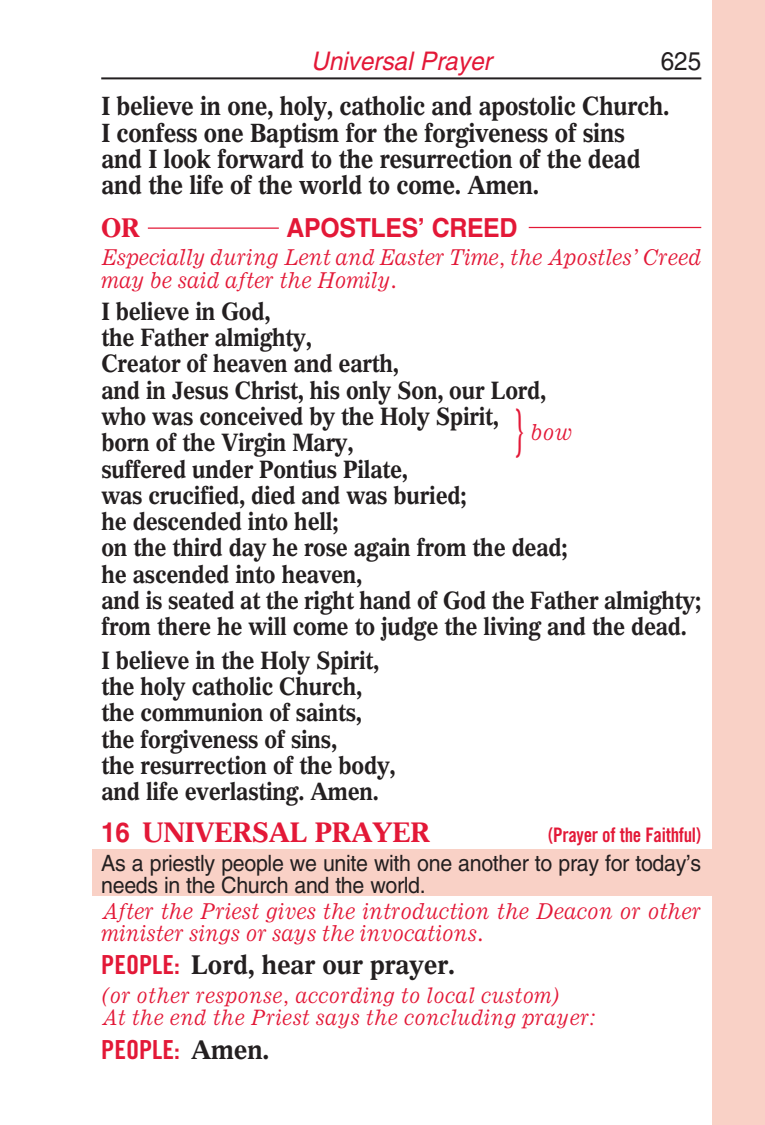
<style>
.page{position:relative;width:765px;height:1125px;background:#fff}
.page>*{position:absolute;margin:0;border:0;box-sizing:border-box;transform-origin:0 0}
.t1{font:52.5px "Gazette LH";color:#e31837;scale:.4 1}
.t2{font:700 27.5px "Gazette LH";letter-spacing:-.015em;color:#e31837;scale:.95 1}
.t3{font:700 26.25px "Gazette LH";letter-spacing:-.015em;color:#231f20;scale:.95 1}
.t4{font:700 26.25px "Helvetica";letter-spacing:-.015em;color:#e31837;scale:.95 1}
.t5{font:26.25px "Trade Gothic Bold Cond Twenty";color:#e31837}
.t6{font:700 26.25px "Gazette LH";color:#e31837;scale:.95 1}
.t7{font:700 25.5px/26.2px "Gazette LH";letter-spacing:-.02em;color:#231f20;scale:.9 1}
.t8{font:italic 25.5px "Helvetica";color:#e31837;scale:.95 1}
.t9{font:25.5px "Helvetica";color:#231f20;scale:.95 1}
.t10{font:700 24.5px/26.2px "Gazette LH";letter-spacing:-.02em;color:#231f20;scale:.9 1}
.t11{font:italic 22.5px/23.2px "Ionic";letter-spacing:-.015em;color:#e31837;scale:.95 1}
.t12{font:22.5px/21.8px "Helvetica";letter-spacing:-.015em;color:#231f20;scale:.95 1}
.t13{font:italic 22px/22px "Ionic";color:#e31837;scale:.95 1}
.t14{font:20px "Trade Gothic Bold Cond Twenty";letter-spacing:-.015em;color:#e31837;scale:.95 1}
.s1{font-family:"Helvetica"}
.s2{font-family:"Trade Gothic Bold Cond Twenty";font-weight:400;color:#e31837}
.s3{font-family:"Gazette LH";font-weight:700;color:#231f20}
</style>
<div class="page">
<div style="left:712px;top:0;width:53px;height:1125px;background:#f9d1c6"></div>
<div style="left:92px;top:849px;width:630px;height:47px;background:#f9d1c6"></div>
<hr style="left:101px;top:77px;width:600px;height:2px;background:#231f20">
<hr style="left:148px;top:228px;width:131px;height:1px;background:#e31837">
<hr style="left:529px;top:227px;width:172px;height:1px;background:#e31837">
<p class="t8" style="left:311px;top:46px;width:192px">Universal Prayer</p>
<p class="t9" style="left:661px;top:46px;width:44px">625</p>
<p class="t7" style="left:101px;top:93px;width:633px">I believe in one, holy, catholic and apostolic Church.<br>I confess one Baptism for the forgiveness of sins and I look forward to the resurrection of the dead and the life of the world to come. Amen.</p>
<p class="t6" style="left:101px;top:211px;width:42px">OR</p>
<p class="t4" style="left:287px;top:211px;width:245px">APOSTLES’ CREED</p>
<p class="t11" style="left:101px;top:246px;width:633px">Especially during Lent and Easter Time, the Apostles’ Creed may be said after the Homily.</p>
<p class="t10" style="left:101px;top:298px;width:668px">I believe in God,<br>the Father almighty,<br>Creator of heaven and earth,<br>and in Jesus Christ, his only Son, our Lord,<br>who was conceived by the Holy Spirit,<br>born of the Virgin Mary,<br>suffered under Pontius Pilate,<br>was crucified, died and was buried;<br>he descended into hell;<br>on the third day he rose again from the dead;<br>he ascended into heaven,<br>and is seated at the right hand of God the Father almighty; from there he will come to judge the living and the dead.</p>
<p class="t10" style="left:101px;top:647px;width:328px">I believe in the Holy Spirit, the holy catholic Church, the communion of saints, the forgiveness of sins,<br>the resurrection of the body, and life everlasting. Amen.</p>
<p class="t2" style="left:101px;top:815px;width:348px"><span class="s1">16</span> UNIVERSAL PRAYER</p>
<p class="t14" style="left:548px;top:823px;width:162px">(Prayer of the Faithful)</p>
<p class="t12" style="left:101px;top:852px;width:633px">As a priestly people we unite with one another to pray for today’s needs in the Church and the world.</p>
<p class="t11" style="left:101px;top:900px;width:633px;line-height:21.8px">After the Priest gives the introduction the Deacon or other minister sings or says the invocations.</p>
<p class="t3" style="left:101px;top:948px;width:374px"><span class="s2">PEOPLE:</span> Lord, hear our prayer.</p>
<p class="t13" style="left:101px;top:985px;width:522px">(or other response, according to local custom)<br>At the end the Priest says the concluding prayer:</p>
<p class="t5" style="left:101px;top:1034px;width:170px">PEOPLE: <span class="s3">Amen.</span></p>
<h1 class="t1" style="left:516px;top:395px;width:20px">}</h1>
<p class="t11" style="left:531px;top:421px;width:46px">bow</p>
</div>
